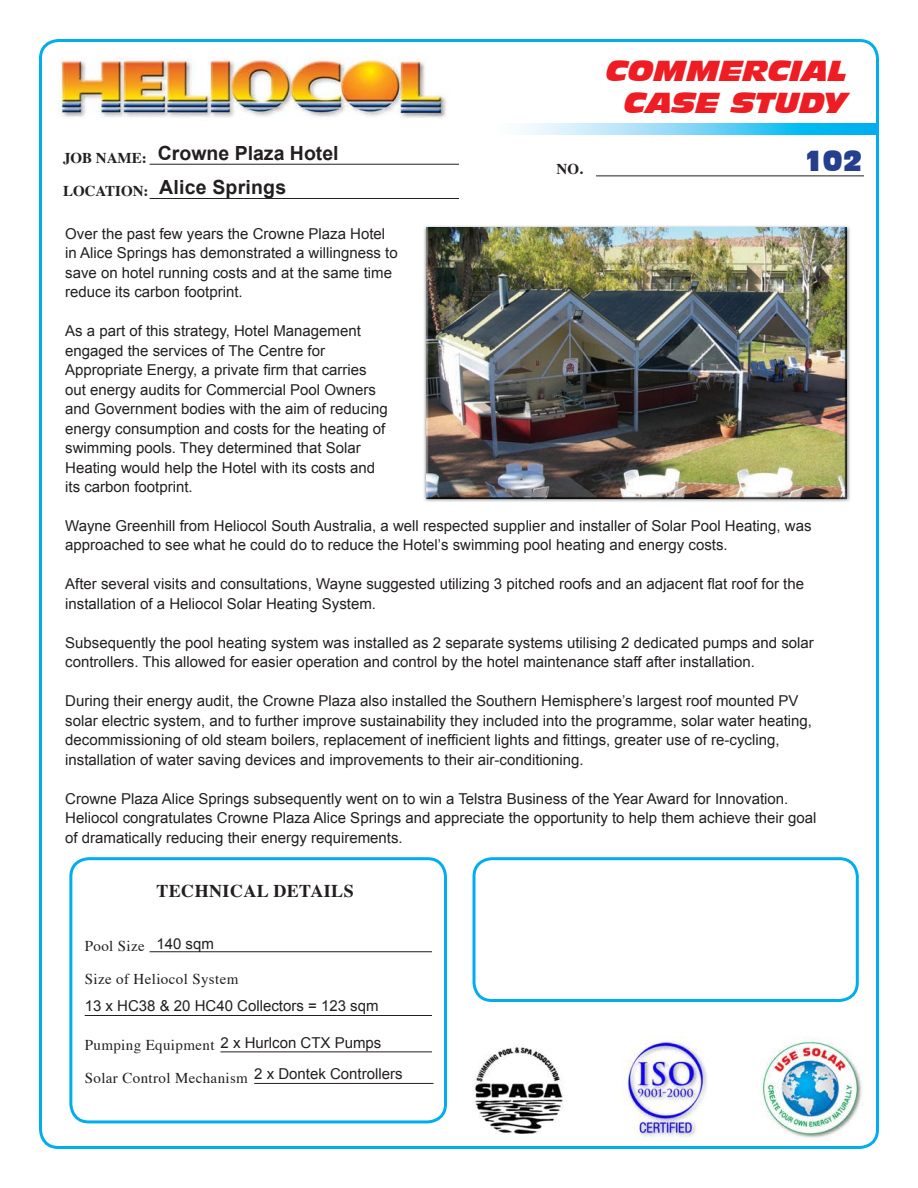
<style>
.page{position:relative;width:918px;height:1188px;background:#fff}
.page>*{position:absolute;margin:0;border:0;box-sizing:border-box;transform-origin:0 0}
.t1{font:italic 27px/32.4px "Incised 901 BT Nord";color:#ee1d23;text-align:right}
.t2{font:27px "Incised 901 BT Compact";color:#253f8e}
.t3{font:700 19.5px/34px "Arial";color:#231f20}
.t4{font:700 18px "Times";letter-spacing:.025em;color:#231f20}
.t5{font:15px/19.5px "Arial";color:#231f20}
.t6{font:15px "Times";letter-spacing:.025em;color:#231f20}
.t7{font:700 15px "Times";color:#231f20}
</style>
<div class="page">
<img style="left:39px;top:39px;width:840px;height:1110px">
<svg style="left:492px;top:124px;width:384px;height:11px;background:#7cd6f6"></svg>
<hr style="left:150px;top:164px;width:309px;height:1px;background:#231f20">
<hr style="left:150px;top:198px;width:309px;height:1px;background:#231f20">
<hr style="left:596px;top:176px;width:268px;height:1px;background:#231f20">
<div style="left:472px;top:857px;width:387px;height:145px;border:3px solid #00aeef;border-radius:18px"></div>
<img style="left:423px;top:225px;width:428px;height:277px">
<img style="left:426px;top:228px;width:421px;height:270px">
<div style="left:69px;top:857px;width:378px;height:266px;border:3px solid #00aeef;border-radius:18px"></div>
<hr style="left:85px;top:1015px;width:347px;height:1px;background:#231f20">
<hr style="left:150px;top:951px;width:282px;height:1px;background:#231f20">
<hr style="left:220px;top:1052px;width:212px;height:1px;background:#231f20">
<hr style="left:254px;top:1083px;width:179px;height:1px;background:#231f20">
<h1 class="t1" style="left:606px;top:55px;width:243px">COMMERCIAL<br>CASE STUDY</h1>
<h2 class="t3" style="left:158px;top:137px;width:182px">Crowne Plaza Hotel<br>Alice Springs</h2>
<p class="t5" style="left:65px;top:224px;width:334px">Over the past few years the Crowne Plaza Hotel in Alice Springs has demonstrated a willingness to save on hotel running costs and at the same time reduce its carbon footprint.</p>
<p class="t5" style="left:65px;top:321px;width:324px">As a part of this strategy, Hotel Management engaged the services of The Centre for Appropriate Energy, a private firm that carries out energy audits for Commercial Pool Owners and Government bodies with the aim of reducing energy consumption and costs for the heating of swimming pools. They determined that Solar Heating would help the Hotel with its costs and its carbon footprint.</p>
<p class="t5" style="left:65px;top:516px;width:748px">Wayne Greenhill from Heliocol South Australia, a well respected supplier and installer of Solar Pool Heating, was approached to see what he could do to reduce the Hotel’s swimming pool heating and energy costs.</p>
<p class="t5" style="left:65px;top:575px;width:740px">After several visits and consultations, Wayne suggested utilizing 3 pitched roofs and an adjacent flat roof for the installation of a Heliocol Solar Heating System.</p>
<p class="t5" style="left:65px;top:633px;width:750px">Subsequently the pool heating system was installed as 2 separate systems utilising 2 dedicated pumps and solar controllers. This allowed for easier operation and control by the hotel maintenance staff after installation.</p>
<p class="t5" style="left:65px;top:692px;width:748px">During their energy audit, the Crowne Plaza also installed the Southern Hemisphere’s largest roof mounted PV solar electric system, and to further improve sustainability they included into the programme, solar water heating, decommissioning of old steam boilers, replacement of inefficient lights and fittings, greater use of re-cycling, installation of water saving devices and improvements to their air-conditioning.</p>
<p class="t5" style="left:65px;top:789px;width:753px">Crowne Plaza Alice Springs subsequently went on to win a Telstra Business of the Year Award for Innovation.<br>Heliocol congratulates Crowne Plaza Alice Springs and appreciate the opportunity to help them achieve their goal of dramatically reducing their energy requirements.</p>
<p class="t7" style="left:63px;top:144px;width:85px">JOB NAME:</p>
<h1 class="t2" style="left:803px;top:145px;width:61px">102</h1>
<p class="t7" style="left:63px;top:177px;width:87px">LOCATION:</p>
<p class="t7" style="left:557px;top:155px;width:28px">NO.</p>
<p class="t4" style="left:156px;top:874px;width:199px">TECHNICAL DETAILS</p>
<p class="t5" style="left:156px;top:934px;width:59px">140 sqm</p>
<p class="t6" style="left:85px;top:932px;width:62px">Pool Size</p>
<p class="t6" style="left:85px;top:965px;width:155px">Size of Heliocol System</p>
<p class="t5" style="left:85px;top:997px;width:295px">13 x HC38 &amp; 20 HC40 Collectors = 123 sqm</p>
<p class="t5" style="left:254px;top:1027px;width:150px;line-height:31.5px;text-indent:-34px">2 x Hurlcon CTX Pumps<br>2 x Dontek Controllers</p>
<p class="t6" style="left:85px;top:1031px;width:131px">Pumping Equipment</p>
<p class="t6" style="left:85px;top:1064px;width:165px">Solar Control Mechanism</p>
</div>
